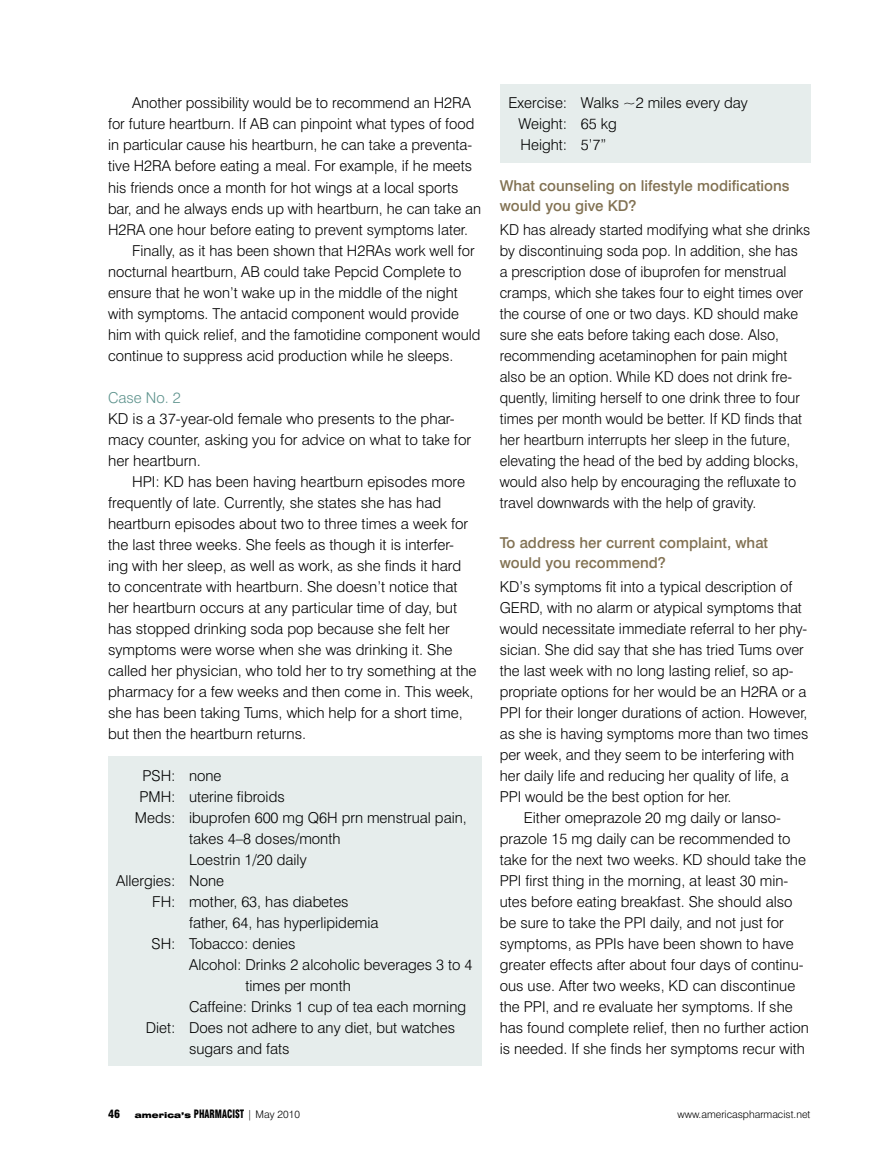
<style>
.page{position:relative;width:878px;height:1175px;background:#fff}
.page>*{position:absolute;margin:0;border:0;box-sizing:border-box;transform-origin:0 0}
.t1{font:300 15px/21px "Swiss 721 BT";color:#000}
.t2{font:500 15px/19.5px "Swiss 721 BT";color:#827253}
.t3{font:300 15px "Swiss 721 BT";color:#5e938d}
.t4{font:900 condensed 11.25px "Swiss 721 BT";color:#000;scale:.8 1}
.t5{font:900 condensed 11.25px "Swiss 721 BT";color:#000}
.t6{font:300 10.5px "Swiss 721 BT";color:#000}
.s1{font-stretch:expanded;font-size:7.95px}
.s2{font-weight:300;font-stretch:normal;font-size:10.5px}
</style>
<div class="page">
<div style="left:499px;top:84px;width:311px;height:78px;background:#e6edec"></div>
<div style="left:108px;top:756px;width:373px;height:309px;background:#e6edec"></div>
<p class="t1" style="left:132px;top:92px;width:340px">Another possibility would be to recommend an H2RA</p>
<p class="t1" style="left:108px;top:113px;width:368px">for future heartburn. If AB can pinpoint what types of food</p>
<p class="t1" style="left:108px;top:134px;width:366px">in particular cause his heartburn, he can take a preventa-</p>
<p class="t1" style="left:108px;top:155px;width:365px">tive H2RA before eating a meal. For example, if he meets</p>
<p class="t1" style="left:108px;top:176px;width:352px">his friends once a month for hot wings at a local sports</p>
<p class="t1" style="left:108px;top:197px;width:375px">bar, and he always ends up with heartburn, he can take an</p>
<p class="t1" style="left:108px;top:218px;width:361px">H2RA one hour before eating to prevent symptoms later.</p>
<p class="t1" style="left:132px;top:239px;width:344px">Finally, as it has been shown that H2RAs work well for</p>
<p class="t1" style="left:108px;top:260px;width:355px">nocturnal heartburn, AB could take Pepcid Complete to</p>
<p class="t1" style="left:108px;top:281px;width:351px">ensure that he won’t wake up in the middle of the night</p>
<p class="t1" style="left:108px;top:302px;width:352px">with symptoms. The antacid component would provide</p>
<p class="t1" style="left:108px;top:323px;width:374px">him with quick relief, and the famotidine component would</p>
<p class="t1" style="left:108px;top:344px;width:347px">continue to suppress acid production while he sleeps.</p>
<p class="t3" style="left:108px;top:388px;width:74px">Case No. 2</p>
<p class="t1" style="left:108px;top:407px;width:365px">KD is a 37-year-old female who presents to the phar&shy;macy counter, asking you for advice on what to take for her heartburn.</p>
<p class="t1" style="left:108px;top:470px;width:370px;text-indent:24px">HPI: KD has been having heartburn episodes more frequently of late. Currently, she states she has had heartburn episodes about two to three times a week for the last three weeks. She feels as though it is interfer&shy;ing with her sleep, as well as work, as she finds it hard to concentrate with heartburn. She doesn’t notice that her heartburn occurs at any particular time of day, but has stopped drinking soda pop because she felt her symptoms were worse when she was drinking it. She called her physician, who told her to try something at the pharmacy for a few weeks and then come in. This week, she has been taking Tums, which help for a short time, but then the heartburn returns.</p>
<p class="t1" style="left:142px;top:764px;width:81px">PSH: none</p>
<p class="t1" style="left:139px;top:785px;width:147px">PMH: uterine fibroids</p>
<p class="t1" style="left:135px;top:806px;width:333px">Meds: ibuprofen 600 mg Q6H prn menstrual pain,</p>
<p class="t1" style="left:189px;top:827px;width:153px">takes 4–8 doses/month</p>
<p class="t1" style="left:189px;top:848px;width:119px">Loestrin 1/20 daily</p>
<p class="t1" style="left:116px;top:869px;width:109px">Allergies: None</p>
<p class="t1" style="left:152px;top:890px;width:198px">FH: mother, 63, has diabetes</p>
<p class="t1" style="left:189px;top:911px;width:191px">father, 64, has hyperlipidemia</p>
<p class="t1" style="left:152px;top:932px;width:145px">SH: Tobacco: denies</p>
<p class="t1" style="left:189px;top:953px;width:285px">Alcohol: Drinks 2 alcoholic beverages 3 to 4</p>
<p class="t1" style="left:245px;top:974px;width:107px">times per month</p>
<p class="t1" style="left:189px;top:995px;width:278px">Caffeine: Drinks 1 cup of tea each morning</p>
<p class="t1" style="left:146px;top:1016px;width:311px">Diet: Does not adhere to any diet, but watches</p>
<p class="t1" style="left:189px;top:1037px;width:102px">sugars and fats</p>
<p class="t1" style="left:518px;top:92px;width:231px;text-indent:-10px">Exercise: Walks ~2 miles every day<br>Weight: 65 kg<br>Height: 5’7”</p>
<p class="t2" style="left:500px;top:176px;width:291px">What counseling on lifestyle modifications would you give KD?</p>
<p class="t1" style="left:500px;top:218px;width:312px">KD has already started modifying what she drinks by discontinuing soda pop. In addition, she has<br>a prescription dose of ibuprofen for menstrual cramps, which she takes four to eight times over the course of one or two days. KD should make sure she eats before taking each dose. Also, recommending acetaminophen for pain might also be an option. While KD does not drink fre&shy;quently, limiting herself to one drink three to four times per month would be better. If KD finds that her heartburn interrupts her sleep in the future, elevating the head of the bed by adding blocks, would also help by encouraging the refluxate to travel downwards with the help of gravity.</p>
<p class="t2" style="left:500px;top:533px;width:270px">To address her current complaint, what would you recommend?</p>
<p class="t1" style="left:500px;top:575px;width:294px">KD’s symptoms fit into a typical description of</p>
<p class="t1" style="left:500px;top:596px;width:304px">GERD, with no alarm or atypical symptoms that</p>
<p class="t1" style="left:500px;top:617px;width:309px">would necessitate immediate referral to her phy-</p>
<p class="t1" style="left:500px;top:638px;width:305px">sician. She did say that she has tried Tums over</p>
<p class="t1" style="left:500px;top:659px;width:295px">the last week with no long lasting relief, so ap-</p>
<p class="t1" style="left:500px;top:680px;width:308px">propriate options for her would be an H2RA or a</p>
<p class="t1" style="left:500px;top:701px;width:309px">PPI for their longer durations of action. However,</p>
<p class="t1" style="left:500px;top:722px;width:310px">as she is having symptoms more than two times</p>
<p class="t1" style="left:500px;top:743px;width:296px">per week, and they seem to be interfering with</p>
<p class="t1" style="left:500px;top:764px;width:290px">her daily life and reducing her quality of life, a</p>
<p class="t1" style="left:500px;top:785px;width:233px">PPI would be the best option for her.</p>
<p class="t1" style="left:524px;top:806px;width:259px">Either omeprazole 20 mg daily or lanso-</p>
<p class="t1" style="left:500px;top:827px;width:292px">prazole 15 mg daily can be recommended to</p>
<p class="t1" style="left:500px;top:848px;width:308px">take for the next two weeks. KD should take the</p>
<p class="t1" style="left:500px;top:869px;width:290px">PPI first thing in the morning, at least 30 min-</p>
<p class="t1" style="left:500px;top:890px;width:294px">utes before eating breakfast. She should also</p>
<p class="t1" style="left:500px;top:911px;width:285px">be sure to take the PPI daily, and not just for</p>
<p class="t1" style="left:500px;top:932px;width:295px">symptoms, as PPIs have been shown to have</p>
<p class="t1" style="left:500px;top:953px;width:305px">greater effects after about four days of continu-</p>
<p class="t1" style="left:500px;top:974px;width:297px">ous use. After two weeks, KD can discontinue</p>
<p class="t1" style="left:500px;top:995px;width:294px">the PPI, and re evaluate her symptoms. If she</p>
<p class="t1" style="left:500px;top:1016px;width:310px">has found complete relief, then no further action</p>
<p class="t1" style="left:500px;top:1037px;width:307px">is needed. If she finds her symptoms recur with</p>
<p class="t5" style="left:108px;top:1107px;width:7px">46</p>
<p class="t4" style="left:135px;top:1107px;width:208px"><span class="s1">america’s</span> PHARMACIST <span class="s2">| May 2010</span></p>
<p class="t6" style="left:677px;top:1108px;width:134px">www.americaspharmacist.net</p>
</div>
